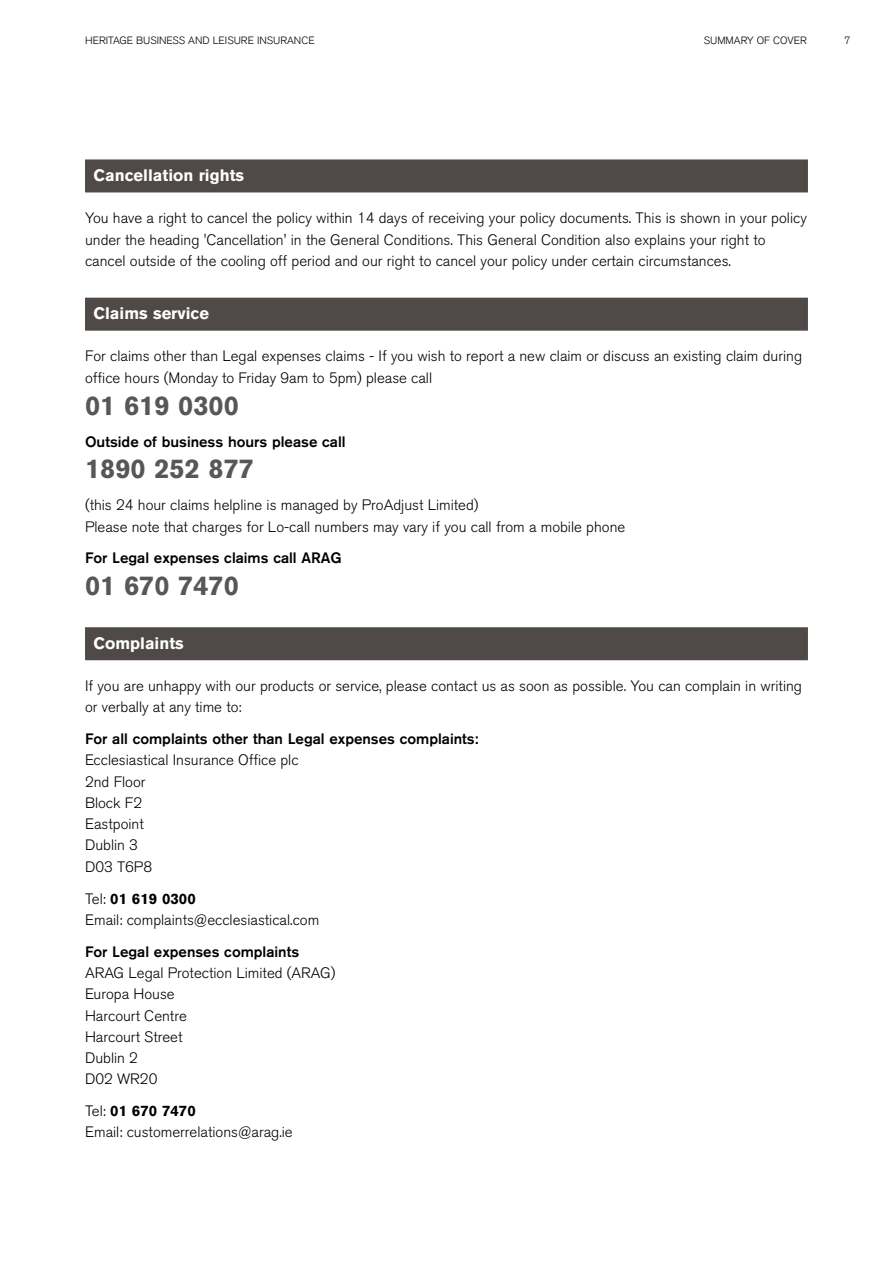
<style>
.page{position:relative;width:893px;height:1263px;background:#fff}
.page>*{position:absolute;margin:0;border:0;box-sizing:border-box;transform-origin:0 0}
.t1{font:700 27px "Akzidenz Grotesk BQ";color:#575756}
.t2{font:700 16.5px "Akzidenz Grotesk BQ";color:#fff}
.t3{font:300 15px/21.3px "Akzidenz Grotesk BQ";color:#000}
.t4{font:500 15px "Akzidenz Grotesk BQ";color:#000}
.t5{font:300 10.5px "Akzidenz Grotesk BQ";color:#000}
.s1{font-weight:700}
</style>
<div class="page">
<div style="left:85px;top:159px;width:723px;height:33px;background:#4f4a47"></div>
<div style="left:85px;top:298px;width:723px;height:33px;background:#4f4a47"></div>
<div style="left:85px;top:627px;width:723px;height:33px;background:#4f4a47"></div>
<p class="t5" style="left:85px;top:34px;width:231px">HERITAGE BUSINESS AND LEISURE INSURANCE</p>
<p class="t5" style="left:704px;top:34px;width:105px">SUMMARY OF COVER</p>
<p class="t5" style="left:844px;top:34px;width:8px">7</p>
<p class="t2" style="left:94px;top:165px;width:152px">Cancellation rights</p>
<p class="t3" style="left:85px;top:208px;width:723px">You have a right to cancel the policy within 14 days of receiving your policy documents. This is shown in your policy under the heading 'Cancellation' in the General Conditions. This General Condition also explains your right to cancel outside of the cooling off period and our right to cancel your policy under certain circumstances.</p>
<p class="t2" style="left:94px;top:304px;width:117px">Claims service</p>
<p class="t3" style="left:85px;top:346px;width:719px">For claims other than Legal expenses claims - If you wish to report a new claim or discuss an existing claim during office hours (Monday to Friday 9am to 5pm) please call</p>
<h1 class="t1" style="left:85px;top:390px;width:155px">01 619 0300</h1>
<p class="t4" style="left:85px;top:432px;width:262px">Outside of business hours please call</p>
<h1 class="t1" style="left:85px;top:453px;width:171px">1890 252 877</h1>
<p class="t3" style="left:85px;top:495px;width:542px">(this 24 hour claims helpline is managed by ProAdjust Limited)<br>Please note that charges for Lo-call numbers may vary if you call from a mobile phone</p>
<p class="t4" style="left:85px;top:549px;width:258px">For Legal expenses claims call ARAG</p>
<h1 class="t1" style="left:85px;top:570px;width:155px">01 670 7470</h1>
<p class="t2" style="left:94px;top:633px;width:92px">Complaints</p>
<p class="t3" style="left:85px;top:675px;width:718px">If you are unhappy with our products or service, please contact us as soon as possible. You can complain in writing or verbally at any time to:</p>
<p class="t4" style="left:85px;top:730px;width:395px">For all complaints other than Legal expenses complaints:</p>
<p class="t3" style="left:85px;top:750px;width:215px">Ecclesiastical Insurance Office plc<br>2nd Floor<br>Block F2<br>Eastpoint<br>Dublin 3<br>D03 T6P8</p>
<p class="t3" style="left:85px;top:888px;width:236px">Tel: <span class="s1">01 619 0300<br></span>Email: complaints@ecclesiastical.com</p>
<p class="t4" style="left:85px;top:942px;width:216px">For Legal expenses complaints</p>
<p class="t3" style="left:85px;top:962px;width:252px">ARAG Legal Protection Limited (ARAG)<br>Europa House<br>Harcourt Centre<br>Harcourt Street<br>Dublin 2<br>D02 WR20</p>
<p class="t3" style="left:85px;top:1101px;width:209px">Tel: <span class="s1">01 670 7470<br></span>Email: customerrelations@arag.ie</p>
</div>
